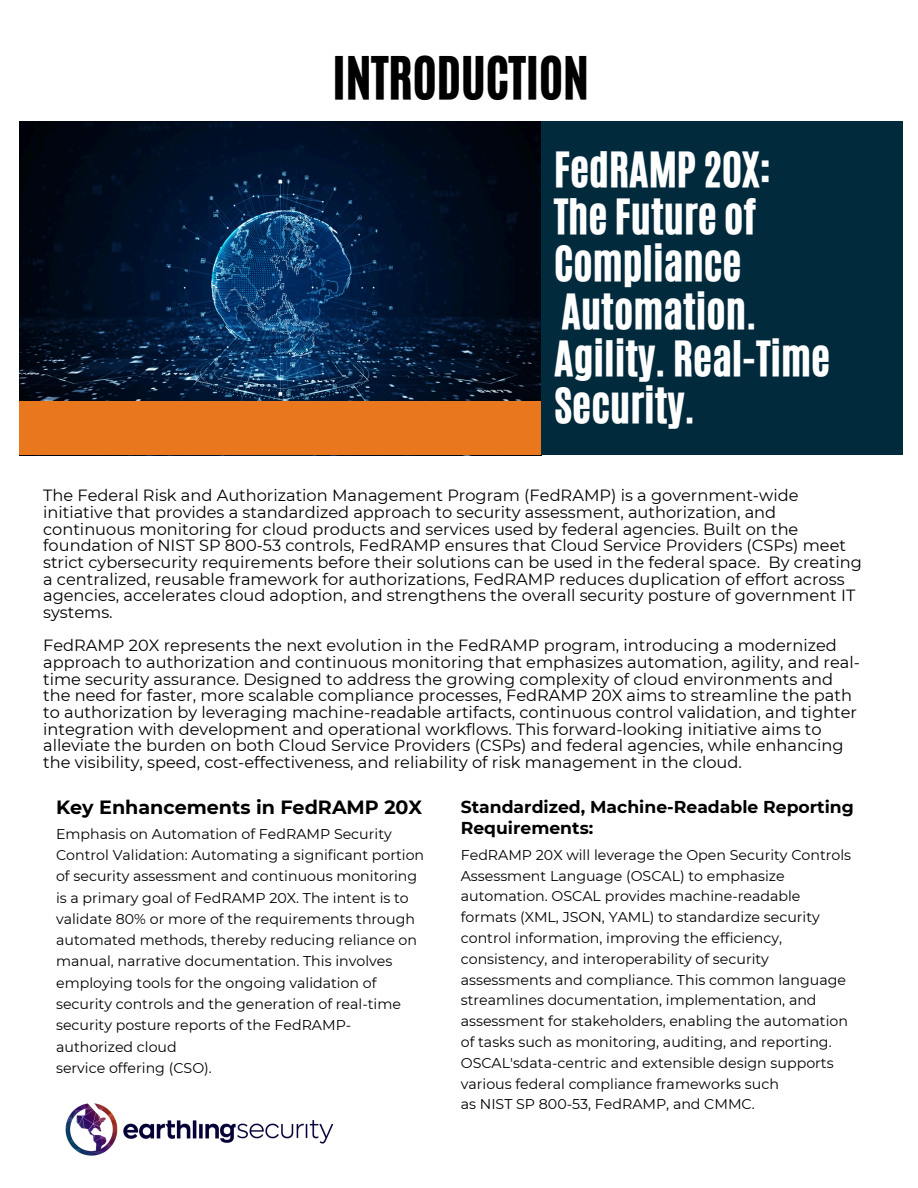
<style>
.page{position:relative;width:918px;height:1188px;background:#fff}
.page>*{position:absolute;margin:0;border:0;box-sizing:border-box;transform-origin:0 0}
.t1{font:49.35px "CA Generated";color:#000}
.t2{font:40.8px/47.2px "CA Generated";color:#fff}
.t3{font:700 19.2px "Montserrat";color:#000}
.t4{font:700 17.25px/21.3px "Montserrat";color:#000}
.t5{font:16.2px/16.6px "Montserrat";color:#000}
.t6{font:14.25px/20.9px "Montserrat";color:#000}
</style>
<div class="page">
<img style="left:19px;top:121px;width:522px;height:281px">
<div style="left:19px;top:402px;width:522px;height:53px;background:#e9771d"></div>
<div style="left:541px;top:121px;width:361px;height:334px;background:#022a3d"></div>
<img style="left:65px;top:1103px;width:269px;height:53px">
<h4 class="t1" style="left:333px;top:42px;width:258px">INTRODUCTION</h4>
<p class="t2" style="left:554px;top:146px;width:277px">FedRAMP 20X:<br>The Future of<br>Compliance<br>Automation.<br>Agility. Real-Time<br>Security.</p>
<h1 class="t5" style="left:43px;top:487px;width:820px">The Federal Risk and Authorization Management Program (FedRAMP) is a government-wide initiative that provides a standardized approach to security assessment, authorization, and continuous monitoring for cloud products and services used by federal agencies. Built on the foundation of NIST SP 800-53 controls, FedRAMP ensures that Cloud Service Providers (CSPs) meet strict cybersecurity requirements before their solutions can be used in the federal space. By creating a centralized, reusable framework for authorizations, FedRAMP reduces duplication of effort across agencies, accelerates cloud adoption, and strengthens the overall security posture of government IT systems.</h1>
<h2 class="t5" style="left:43px;top:637px;width:818px">FedRAMP 20X represents the next evolution in the FedRAMP program, introducing a modernized approach to authorization and continuous monitoring that emphasizes automation, agility, and real&shy;time security assurance. Designed to address the growing complexity of cloud environments and the need for faster, more scalable compliance processes, FedRAMP 20X aims to streamline the path to authorization by leveraging machine-readable artifacts, continuous control validation, and tighter integration with development and operational workflows. This forward-looking initiative aims to alleviate the burden on both Cloud Service Providers (CSPs) and federal agencies, while enhancing the visibility, speed, cost-effectiveness, and reliability of risk management in the cloud.</h2>
<p class="t3" style="left:56px;top:795px;width:368px">Key Enhancements in FedRAMP 20X</p>
<p class="t6" style="left:56px;top:823px;width:370px;line-height:21.3px">Emphasis on Automation of FedRAMP Security Control Validation: Automating a significant portion of security assessment and continuous monitoring is a primary goal of FedRAMP 20X. The intent is to validate 80% or more of the requirements through</p>
<p class="t6" style="left:56px;top:929px;width:363px;line-height:21.3px">automated methods, thereby reducing reliance on manual, narrative documentation. This involves employing tools for the ongoing validation of security controls and the generation of real-time security posture reports of the FedRAMP&shy;authorized cloud</p>
<p class="t6" style="left:56px;top:1057px;width:157px">service offering (CSO).</p>
<p class="t4" style="left:461px;top:796px;width:395px">Standardized, Machine-Readable Reporting<br>Requirements:</p>
<p class="t6" style="left:461px;top:844px;width:392px">FedRAMP 20X will leverage the Open Security Controls<br>Assessment Language (OSCAL) to emphasize</p>
<p class="t6" style="left:461px;top:886px;width:387px">automation. OSCAL provides machine-readable formats (XML, JSON, YAML) to standardize security control information, improving the efficiency, consistency, and interoperability of security assessments and compliance. This common language</p>
<p class="t6" style="left:461px;top:990px;width:389px">streamlines documentation, implementation, and assessment for stakeholders, enabling the automation of tasks such as monitoring, auditing, and reporting.<br>OSCAL'sdata-centric and extensible design supports various federal compliance frameworks such</p>
<p class="t6" style="left:461px;top:1094px;width:296px">as NIST SP 800-53, FedRAMP, and CMMC.</p>
</div>
